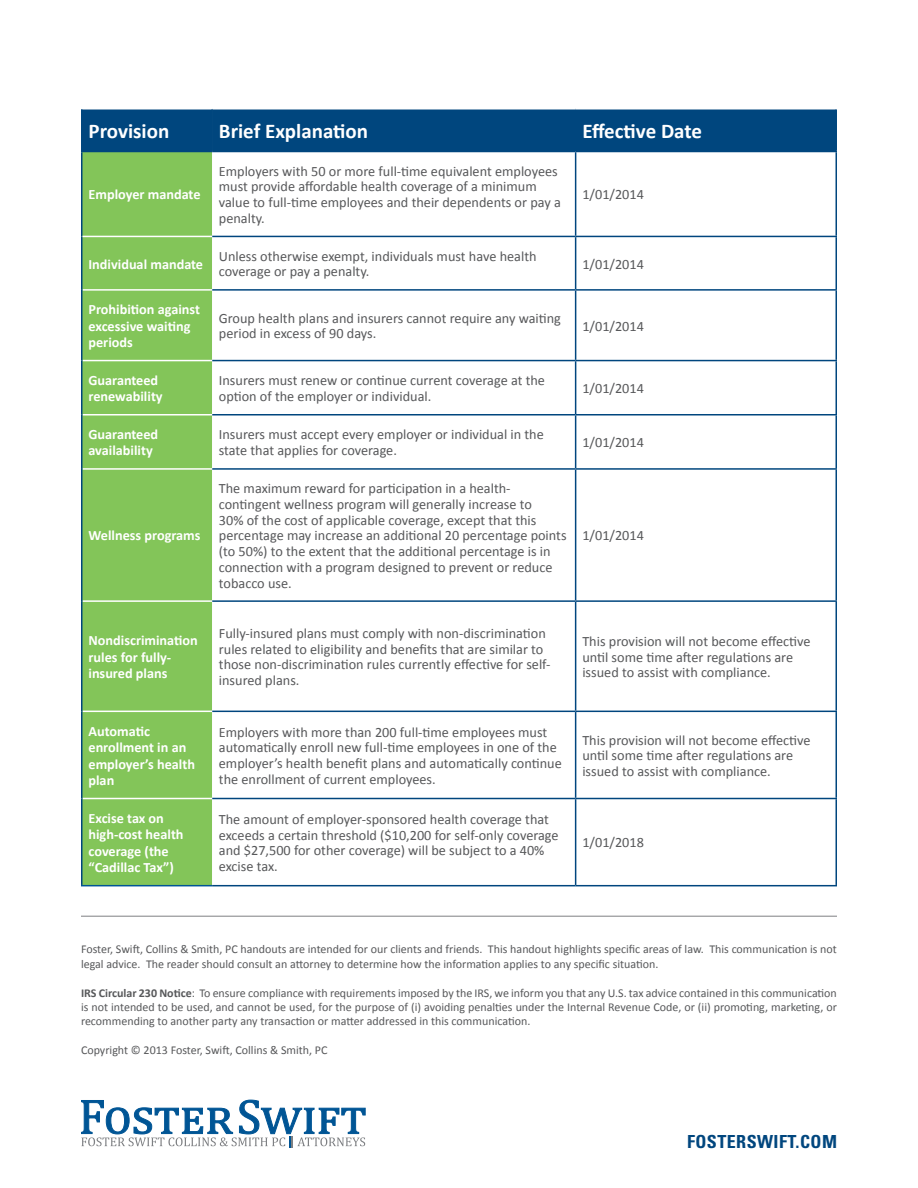
<style>
.page{position:relative;width:918px;height:1188px;background:#fff}
.page>*{position:absolute;margin:0;border:0;box-sizing:border-box;transform-origin:0 0}
.t1{font:700 21px "Calibri";color:#fff}
.t2{font:700 condensed 18px "Univers LT Std";letter-spacing:.025em;color:#00467e}
.Table_Text{font:14.25px/15.8px "Calibri";color:#57585a}
.Table_Text-2{font:700 14.25px/16.5px "Calibri";color:#fff}
.t3{font:12px/14.4px "Calibri";color:#57585a}
.s1{font-weight:700}
</style>
<div class="page">
<svg style="left:81px;top:1100px;width:285px;height:48px"></svg>
<div style="left:82px;top:109px;width:130px;height:43px;background:#00467e"></div>
<div style="left:213px;top:110px;width:623px;height:41px;background:#00467e"></div>
<div style="left:82px;top:152px;width:130px;height:733px;background:#83c559"></div>
<svg style="left:212px;top:152px;width:624px;height:733px"></svg>
<hr style="left:575px;top:110px;width:1px;height:41px;background:#00467e">
<hr style="left:575px;top:152px;width:1px;height:84px;background:#00467e">
<hr style="left:212px;top:236px;width:364px;height:1px;background:#00467e">
<hr style="left:576px;top:236px;width:261px;height:1px;background:#00467e">
<hr style="left:575px;top:237px;width:1px;height:52px;background:#00467e">
<hr style="left:212px;top:289px;width:364px;height:2px;background:#00467e">
<hr style="left:576px;top:289px;width:261px;height:2px;background:#00467e">
<hr style="left:575px;top:291px;width:1px;height:69px;background:#00467e">
<hr style="left:212px;top:360px;width:364px;height:1px;background:#00467e">
<hr style="left:576px;top:360px;width:261px;height:1px;background:#00467e">
<hr style="left:575px;top:361px;width:1px;height:53px;background:#00467e">
<hr style="left:212px;top:414px;width:364px;height:2px;background:#00467e">
<hr style="left:576px;top:414px;width:261px;height:2px;background:#00467e">
<hr style="left:575px;top:416px;width:1px;height:52px;background:#00467e">
<hr style="left:212px;top:468px;width:364px;height:2px;background:#00467e">
<hr style="left:576px;top:468px;width:261px;height:2px;background:#00467e">
<hr style="left:575px;top:470px;width:1px;height:130px;background:#00467e">
<hr style="left:212px;top:600px;width:364px;height:2px;background:#00467e">
<hr style="left:576px;top:600px;width:261px;height:2px;background:#00467e">
<hr style="left:575px;top:602px;width:1px;height:109px;background:#00467e">
<hr style="left:212px;top:711px;width:364px;height:1px;background:#00467e">
<hr style="left:576px;top:711px;width:261px;height:1px;background:#00467e">
<hr style="left:575px;top:712px;width:1px;height:86px;background:#00467e">
<hr style="left:212px;top:798px;width:364px;height:1px;background:#00467e">
<hr style="left:576px;top:798px;width:261px;height:1px;background:#00467e">
<hr style="left:575px;top:799px;width:1px;height:86px;background:#00467e">
<hr style="left:212px;top:885px;width:364px;height:1px;background:#00467e">
<hr style="left:576px;top:885px;width:261px;height:1px;background:#00467e">
<hr style="left:836px;top:152px;width:1px;height:84px;background:#00467e">
<hr style="left:836px;top:237px;width:1px;height:52px;background:#00467e">
<hr style="left:836px;top:291px;width:1px;height:69px;background:#00467e">
<hr style="left:836px;top:361px;width:1px;height:53px;background:#00467e">
<hr style="left:836px;top:416px;width:1px;height:52px;background:#00467e">
<hr style="left:836px;top:470px;width:1px;height:130px;background:#00467e">
<hr style="left:836px;top:602px;width:1px;height:109px;background:#00467e">
<hr style="left:836px;top:712px;width:1px;height:86px;background:#00467e">
<hr style="left:836px;top:799px;width:1px;height:86px;background:#00467e">
<hr style="left:212px;top:151px;width:364px;height:1px;background:#00467e">
<hr style="left:576px;top:151px;width:261px;height:1px;background:#00467e">
<hr style="left:82px;top:289px;width:130px;height:2px;background:#fff">
<hr style="left:82px;top:360px;width:130px;height:1px;background:#fff">
<hr style="left:82px;top:414px;width:130px;height:2px;background:#fff">
<hr style="left:82px;top:468px;width:130px;height:2px;background:#fff">
<hr style="left:82px;top:600px;width:130px;height:2px;background:#fff">
<hr style="left:82px;top:711px;width:130px;height:1px;background:#fff">
<hr style="left:82px;top:798px;width:130px;height:1px;background:#fff">
<hr style="left:81px;top:108px;width:131px;height:2px;background:#fff">
<hr style="left:836px;top:110px;width:1px;height:41px;background:#00467e">
<hr style="left:81px;top:110px;width:1px;height:41px;background:#00467e">
<hr style="left:211px;top:110px;width:2px;height:41px;background:#00467e">
<hr style="left:81px;top:151px;width:131px;height:1px;background:#00467e">
<hr style="left:81px;top:152px;width:1px;height:84px;background:#00467e">
<hr style="left:81px;top:236px;width:1px;height:54px;background:#00467e">
<hr style="left:81px;top:290px;width:1px;height:71px;background:#00467e">
<hr style="left:81px;top:361px;width:1px;height:54px;background:#00467e">
<hr style="left:81px;top:415px;width:1px;height:54px;background:#00467e">
<hr style="left:81px;top:469px;width:1px;height:132px;background:#00467e">
<hr style="left:81px;top:601px;width:1px;height:110px;background:#00467e">
<hr style="left:81px;top:711px;width:1px;height:88px;background:#00467e">
<hr style="left:81px;top:799px;width:1px;height:86px;background:#00467e">
<hr style="left:82px;top:236px;width:130px;height:1px;background:#fff">
<hr style="left:81px;top:885px;width:131px;height:1px;background:#005595">
<hr style="left:81px;top:916px;width:756px;height:1px;background:#7e8083">
<p class="t1" style="left:88px;top:118px;width:82px">Provision</p>
<p class="t1" style="left:219px;top:118px;width:151px">Brief Explanation</p>
<p class="t1" style="left:582px;top:118px;width:121px">Effective Date</p>
<p class="Table_Text-2" style="left:88px;top:186px;width:114px">Employer mandate</p>
<p class="Table_Text" style="left:219px;top:163px;width:344px">Employers with 50 or more full-time equivalent employees must provide affordable health coverage of a minimum value to full-time employees and their dependents or pay a penalty.</p>
<p class="Table_Text" style="left:582px;top:187px;width:63px">1/01/2014</p>
<p class="Table_Text-2" style="left:88px;top:256px;width:116px">Individual mandate</p>
<p class="Table_Text" style="left:219px;top:248px;width:319px">Unless otherwise exempt, individuals must have health coverage or pay a penalty.</p>
<p class="Table_Text" style="left:582px;top:256px;width:63px">1/01/2014</p>
<p class="Table_Text-2" style="left:88px;top:301px;width:113px">Prohibition against excessive waiting periods</p>
<p class="Table_Text" style="left:219px;top:310px;width:344px">Group health plans and insurers cannot require any waiting period in excess of 90 days.</p>
<p class="Table_Text" style="left:582px;top:318px;width:63px">1/01/2014</p>
<p class="Table_Text-2" style="left:88px;top:372px;width:76px">Guaranteed renewability</p>
<p class="Table_Text" style="left:219px;top:373px;width:328px">Insurers must renew or continue current coverage at the option of the employer or individual.</p>
<p class="Table_Text" style="left:582px;top:380px;width:63px">1/01/2014</p>
<p class="Table_Text-2" style="left:88px;top:426px;width:71px">Guaranteed availability</p>
<p class="Table_Text" style="left:219px;top:427px;width:327px">Insurers must accept every employer or individual in the state that applies for coverage.</p>
<p class="Table_Text" style="left:582px;top:435px;width:63px">1/01/2014</p>
<p class="Table_Text-2" style="left:88px;top:527px;width:114px">Wellness programs</p>
<p class="Table_Text" style="left:219px;top:481px;width:349px">The maximum reward for participation in a health&shy;contingent wellness program will generally increase to<br>30% of the cost of applicable coverage, except that this percentage may increase an additional 20 percentage points (to 50%) to the extent that the additional percentage is in connection with a program designed to prevent or reduce tobacco use.</p>
<p class="Table_Text" style="left:582px;top:528px;width:63px">1/01/2014</p>
<p class="Table_Text-2" style="left:88px;top:632px;width:111px">Nondiscrimination rules for fully&shy;insured plans</p>
<p class="Table_Text" style="left:219px;top:625px;width:333px">Fully-insured plans must comply with non-discrimination rules related to eligibility and benefits that are similar to those non-discrimination rules currently effective for self&shy;insured plans.</p>
<p class="Table_Text" style="left:582px;top:633px;width:230px">This provision will not become effective until some time after regulations are issued to assist with compliance.</p>
<p class="Table_Text-2" style="left:88px;top:723px;width:108px">Automatic enrollment in an employer’s health plan</p>
<p class="Table_Text" style="left:219px;top:724px;width:344px">Employers with more than 200 full-time employees must automatically enroll new full-time employees in one of the employer’s health benefit plans and automatically continue the enrollment of current employees.</p>
<p class="Table_Text" style="left:582px;top:732px;width:230px">This provision will not become effective until some time after regulations are issued to assist with compliance.</p>
<p class="Table_Text-2" style="left:88px;top:810px;width:97px">Excise tax on high-cost health coverage (the “Cadillac Tax”)</p>
<p class="Table_Text" style="left:219px;top:811px;width:341px">The amount of employer-sponsored health coverage that exceeds a certain threshold ($10,200 for self-only coverage and $27,500 for other coverage) will be subject to a 40% excise tax.</p>
<p class="Table_Text" style="left:582px;top:835px;width:63px">1/01/2018</p>
<p class="t3" style="left:81px;top:942px;width:757px">Foster, Swift, Collins &amp; Smith, PC handouts are intended for our clients and friends. This handout highlights specific areas of law. This communication is not legal advice. The reader should consult an attorney to determine how the information applies to any specific situation.</p>
<p class="t3" style="left:81px;top:985px;width:757px;text-align:justify"><span class="s1">IRS Circular 230 Notice</span>: To ensure compliance with requirements imposed by the IRS, we inform you that any U.S. tax advice contained in this communication is not intended to be used, and cannot be used, for the purpose of (i) avoiding penalties under the Internal Revenue Code, or (ii) promoting, marketing, or recommending to another party any transaction or matter addressed in this communication.</p>
<p class="t3" style="left:81px;top:1043px;width:248px">Copyright © 2013 Foster, Swift, Collins &amp; Smith, PC</p>
<p class="t2" style="left:687px;top:1130px;width:151px">FOSTERSWIFT.COM</p>
</div>
